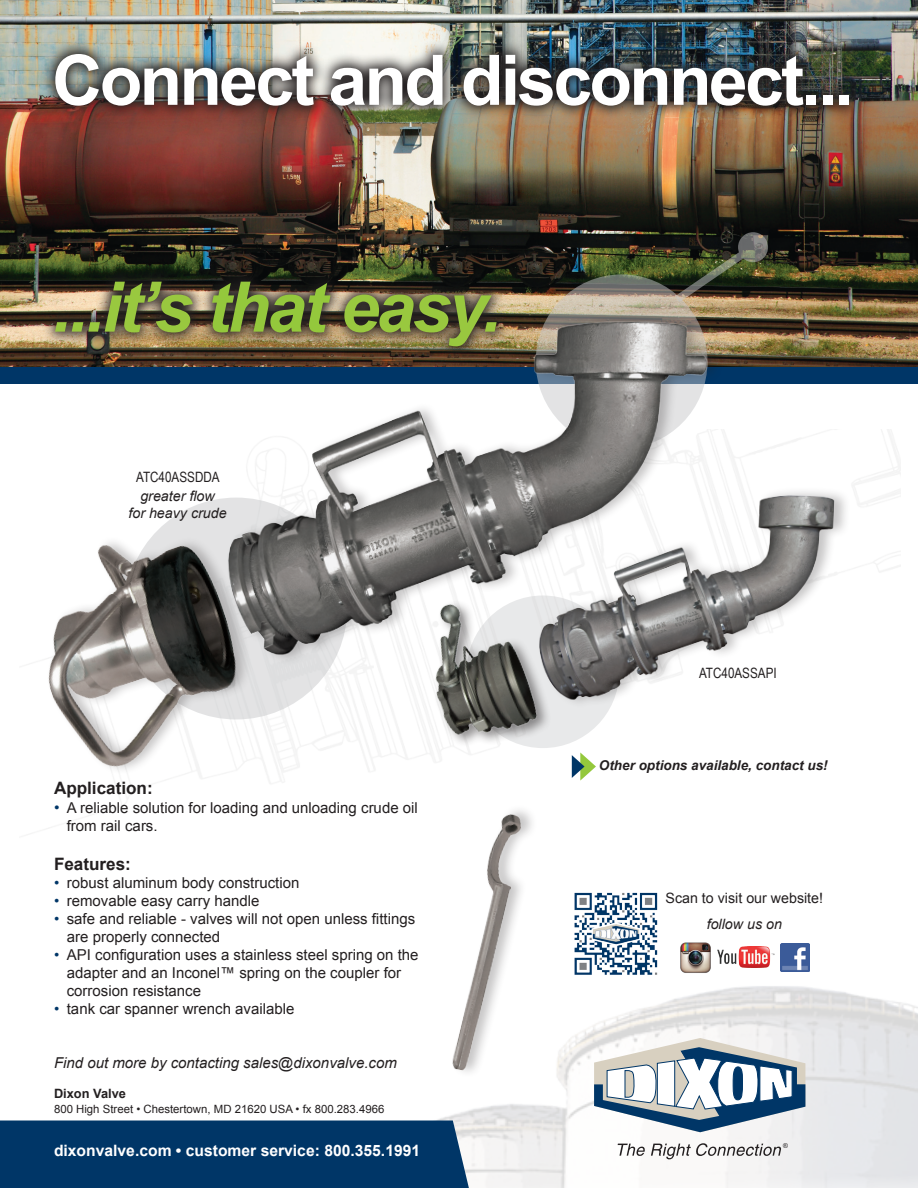
<style>
.page{position:relative;width:918px;height:1188px;background:#fff}
.page>*{position:absolute;margin:0;border:0;box-sizing:border-box;transform-origin:0 0}
.t1{font:700 69.75px "Arial";letter-spacing:-.04em;color:#fff}
.t2{font:italic 700 69.75px "Arial";letter-spacing:-.04em;color:#99c83f}
.t3{font:700 17.1px "Arial";color:#231f20}
.t4{font:700 15.6px "Arial";color:#fff}
.t5{font:15px/18px "Arial";color:#231f20}
.t6{font:italic 15px "Arial";color:#231f20}
.t7{font:italic 14.25px "Arial";color:#231f20}
.t8{font:14.25px "Arial Narrow";color:#231f20}
.t9{font:14.25px "Arial";color:#231f20}
.t10{font:italic 700 13.5px "Arial";color:#231f20}
.t11{font:700 12.9px "Arial";color:#231f20}
.t12{font:11.4px "Arial";color:#231f20}
.t13{font:italic 6.75px "Arial";color:#231f20}
.s1{color:#94c83c}
.s2{font-size:15.6px;color:#003667}
.s3{color:#003667}
</style>
<div class="page">
<img style="left:0;top:0;width:918px;height:367px">
<img style="left:438px;top:943px;width:480px;height:245px">
<div style="left:0;top:367px;width:918px;height:17px;background:#003667"></div>
<svg style="left:594px;top:1038px;width:211px;height:94px"></svg>
<svg style="left:618px;top:1144px;width:27px;height:12px"></svg>
<svg style="left:651px;top:1143px;width:131px;height:16px"></svg>
<div style="left:0;top:1120px;width:469px;height:68px;background:#003667"></div>
<div style="left:125px;top:498px;width:222px;height:221px;background:#e3e3e4;border-radius:50%"></div>
<img style="left:41px;top:39px;width:823px;height:82px">
<img style="left:41px;top:267px;width:470px;height:94px">
<div style="left:451px;top:804px;width:87px;height:274px;background:#fff"></div>
<img style="left:438px;top:810px;width:94px;height:266px">
<div style="left:467px;top:595px;width:152px;height:153px;background:#e8e9ea;border-radius:50%"></div>
<img style="left:552px;top:480px;width:290px;height:231px">
<div style="left:433px;top:599px;width:119px;height:148px;background:#231f20;opacity:.5"></div>
<img style="left:405px;top:676px;width:140px;height:79px">
<img style="left:47px;top:504px;width:224px;height:282px">
<img style="left:573px;top:892px;width:85px;height:84px">
<img style="left:781px;top:943px;width:28px;height:29px">
<img style="left:717px;top:947px;width:58px;height:21px">
<img style="left:679px;top:942px;width:32px;height:31px">
<svg style="left:572px;top:752px;width:24px;height:29px"></svg>
<svg style="left:536px;top:274px;width:172px;height:174px;background:#958f83"></svg>
<img style="left:674px;top:237px;width:89px;height:67px">
<svg style="left:738px;top:232px;width:30px;height:30px"></svg>
<img style="left:217px;top:303px;width:499px;height:373px">
<p class="t1" style="left:52px;top:32px;width:804px">Connect and disconnect...</p>
<p class="t2" style="left:52px;top:261px;width:451px">...it’s <span class="s1">that</span> easy.</p>
<p class="t8" style="left:136px;top:467px;width:85px">ATC40ASSDDA</p>
<p class="t7" style="left:140px;top:486px;width:76px">greater flow</p>
<p class="t7" style="left:128px;top:503px;width:100px">for heavy crude</p>
<p class="t3" style="left:54px;top:776px;width:100px">Application:</p>
<p class="t5" style="left:67px;top:799px;width:353px;text-indent:-13px"><span class="s2">•</span> A reliable solution for loading and unloading crude oil from rail cars.</p>
<p class="t3" style="left:54px;top:852px;width:78px">Features:</p>
<p class="t5" style="left:54px;top:873px;width:247px"><span class="s3">•</span> robust aluminum body construction</p>
<p class="t5" style="left:54px;top:891px;width:207px"><span class="s3">•</span> removable easy carry handle</p>
<p class="t5" style="left:67px;top:909px;width:350px;text-indent:-13px"><span class="s3">•</span> safe and reliable - valves will not open unless fittings are properly connected</p>
<p class="t5" style="left:54px;top:945px;width:366px;text-align:center"><span class="s3">•</span> API configuration uses a stainless steel spring on the adapter and an Inconel™ spring on the coupler for</p>
<p class="t5" style="left:67px;top:981px;width:136px">corrosion resistance</p>
<p class="t5" style="left:54px;top:999px;width:242px"><span class="s3">•</span> tank car spanner wrench available</p>
<p class="t6" style="left:54px;top:1052px;width:344px">Find out more by contacting sales@dixonvalve.com</p>
<p class="t11" style="left:54px;top:1085px;width:73px">Dixon Valve</p>
<p class="t12" style="left:54px;top:1101px;width:332px">800 High Street • Chestertown, MD 21620 USA • fx 800.283.4966</p>
<p class="t4" style="left:54px;top:1140px;width:368px">dixonvalve.com • customer service: 800.355.1991</p>
<p class="t8" style="left:699px;top:663px;width:79px">ATC40ASSAPI</p>
<p class="t10" style="left:599px;top:757px;width:230px">Other options available, contact us!</p>
<p class="t9" style="left:666px;top:888px;width:159px">Scan to visit our website!</p>
<p class="t7" style="left:707px;top:914px;width:77px">follow us on</p>
<p class="t13" style="left:783px;top:1142px;width:6px">®</p>
</div>
